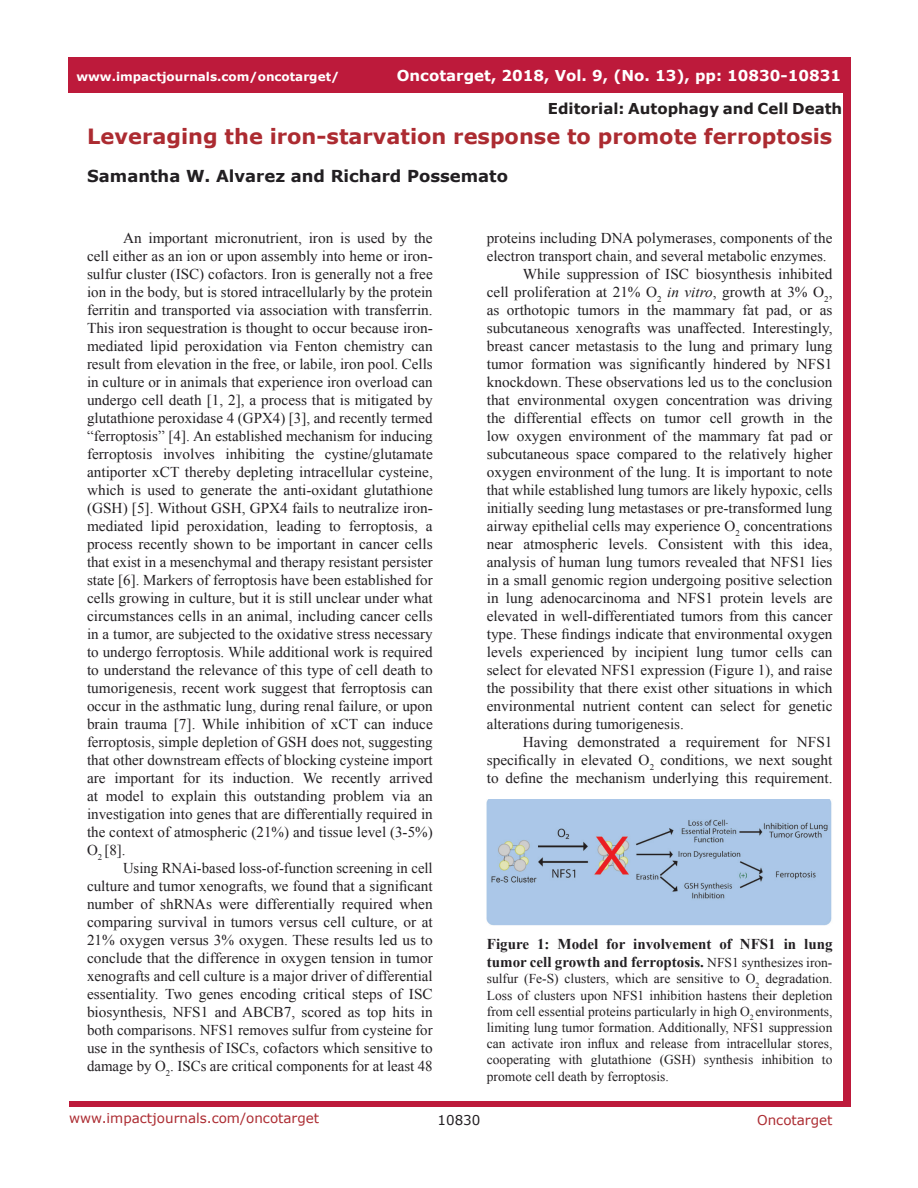
<style>
.page{position:relative;width:918px;height:1188px;background:#fff}
.page>*{position:absolute;margin:0;border:0;box-sizing:border-box;transform-origin:0 0}
.t1{font:700 21px "Verdana";color:#ac2b31}
.Authors{font:700 16.5px "Verdana";color:#221f22}
.BodyTextEditorial{font:15px/18px "Times New Roman";color:#221f22;text-align:justify}
.FigureText{font:700 15px/18px "Times New Roman";color:#221f22}
.t2{font:700 15px "Verdana";color:#fff}
.t3{font:700 15px "Verdana";color:#231f20}
.FigureText-2{font:13.5px/16.2px "Times New Roman";color:#221f22;text-align:justify}
.t4{font:13.5px "Verdana";color:#ac2b31}
.t5{font:13.5px "Verdana";color:#221f22}
.t6{font:700 12px "Verdana";color:#fff}
.s1{font-style:italic}
.s2{font-weight:400;font-size:13.5px}
</style>
<div class="page">
<div style="left:69px;top:57px;width:781px;height:36px;background:#bd1a3b"></div>
<img style="left:487px;top:799px;width:345px;height:126px">
<p class="t6" style="left:76px;top:68px;width:264px">www.impactjournals.com/oncotarget/</p>
<p class="t2" style="left:397px;top:65px;width:446px">Oncotarget, 2018, Vol. 9, (No. 13), pp: 10830-10831</p>
<p class="t3" style="left:548px;top:98px;width:296px">Editorial: Autophagy and Cell Death</p>
<p class="t1" style="left:87px;top:122px;width:747px">Leveraging the iron-starvation response to promote ferroptosis</p>
<p class="Authors" style="left:87px;top:164px;width:422px">Samantha W. Alvarez and Richard Possemato</p>
<p class="BodyTextEditorial" style="left:87px;top:228px;width:347px;text-indent:36px">An important micronutrient, iron is used by the cell either as an ion or upon assembly into heme or iron&shy;sulfur cluster (ISC) cofactors. Iron is generally not a free ion in the body, but is stored intracellularly by the protein ferritin and transported via association with transferrin.<br>This iron sequestration is thought to occur because iron&shy;mediated lipid peroxidation via Fenton chemistry can result from elevation in the free, or labile, iron pool. Cells in culture or in animals that experience iron overload can undergo cell death [1, 2], a process that is mitigated by glutathione peroxidase 4 (GPX4) [3], and recently termed “ferroptosis” [4]. An established mechanism for inducing ferroptosis involves inhibiting the cystine/glutamate antiporter xCT thereby depleting intracellular cysteine, which is used to generate the anti-oxidant glutathione (GSH) [5]. Without GSH, GPX4 fails to neutralize iron&shy;mediated lipid peroxidation, leading to ferroptosis, a process recently shown to be important in cancer cells that exist in a mesenchymal and therapy resistant persister state [6]. Markers of ferroptosis have been established for cells growing in culture, but it is still unclear under what circumstances cells in an animal, including cancer cells in a tumor, are subjected to the oxidative stress necessary to undergo ferroptosis. While additional work is required to understand the relevance of this type of cell death to tumorigenesis, recent work suggest that ferroptosis can occur in the asthmatic lung, during renal failure, or upon brain trauma [7]. While inhibition of xCT can induce ferroptosis, simple depletion of GSH does not, suggesting that other downstream effects of blocking cysteine import are important for its induction. We recently arrived at model to explain this outstanding problem via an investigation into genes that are differentially required in the context of atmospheric (21%) and tissue level (3-5%)<br>O<sub>2</sub> [8].</p>
<p class="BodyTextEditorial" style="left:87px;top:858px;width:347px;text-indent:36px">Using RNAi-based loss-of-function screening in cell culture and tumor xenografts, we found that a significant number of shRNAs were differentially required when comparing survival in tumors versus cell culture, or at 21% oxygen versus 3% oxygen. These results led us to conclude that the difference in oxygen tension in tumor xenografts and cell culture is a major driver of differential essentiality. Two genes encoding critical steps of ISC biosynthesis, NFS1 and ABCB7, scored as top hits in both comparisons. NFS1 removes sulfur from cysteine for use in the synthesis of ISCs, cofactors which sensitive to damage by O<sub>2</sub>. ISCs are critical components for at least 48</p>
<p class="BodyTextEditorial" style="left:487px;top:228px;width:347px">proteins including DNA polymerases, components of the electron transport chain, and several metabolic enzymes.</p>
<p class="BodyTextEditorial" style="left:487px;top:264px;width:347px;text-indent:36px">While suppression of ISC biosynthesis inhibited cell proliferation at 21% O<sub>2</sub> <span class="s1">in vitro</span>, growth at 3% O<sub>2</sub>, as orthotopic tumors in the mammary fat pad, or as subcutaneous xenografts was unaffected. Interestingly, breast cancer metastasis to the lung and primary lung tumor formation was significantly hindered by NFS1 knockdown. These observations led us to the conclusion that environmental oxygen concentration was driving the differential effects on tumor cell growth in the low oxygen environment of the mammary fat pad or subcutaneous space compared to the relatively higher oxygen environment of the lung. It is important to note that while established lung tumors are likely hypoxic, cells initially seeding lung metastases or pre-transformed lung airway epithelial cells may experience O<sub>2</sub> concentrations near atmospheric levels. Consistent with this idea, analysis of human lung tumors revealed that NFS1 lies in a small genomic region undergoing positive selection in lung adenocarcinoma and NFS1 protein levels are elevated in well-differentiated tumors from this cancer type. These findings indicate that environmental oxygen levels experienced by incipient lung tumor cells can select for elevated NFS1 expression (Figure 1), and raise the possibility that there exist other situations in which environmental nutrient content can select for genetic alterations during tumorigenesis.</p>
<p class="BodyTextEditorial" style="left:487px;top:732px;width:347px;text-indent:36px">Having demonstrated a requirement for NFS1 specifically in elevated O<sub>2</sub> conditions, we next sought to define the mechanism underlying this requirement.</p>
<p class="FigureText" style="left:487px;top:935px;width:347px">Figure 1: Model for involvement of NFS1 in lung tumor cell growth and ferroptosis. <span class="s2">NFS1 synthesizes iron-</span></p>
<p class="FigureText-2" style="left:487px;top:971px;width:347px">sulfur (Fe-S) clusters, which are sensitive to O<sub>2</sub> degradation.<br>Loss of clusters upon NFS1 inhibition hastens their depletion from cell essential proteins particularly in high O<sub>2</sub> environments, limiting lung tumor formation. Additionally, NFS1 suppression can activate iron influx and release from intracellular stores, cooperating with glutathione (GSH) synthesis inhibition to promote cell death by ferroptosis.</p>
<p class="t4" style="left:69px;top:1109px;width:252px">www.impactjournals.com/oncotarget</p>
<p class="t5" style="left:438px;top:1111px;width:44px">10830</p>
<p class="t4" style="left:757px;top:1111px;width:77px">Oncotarget</p>
</div>
